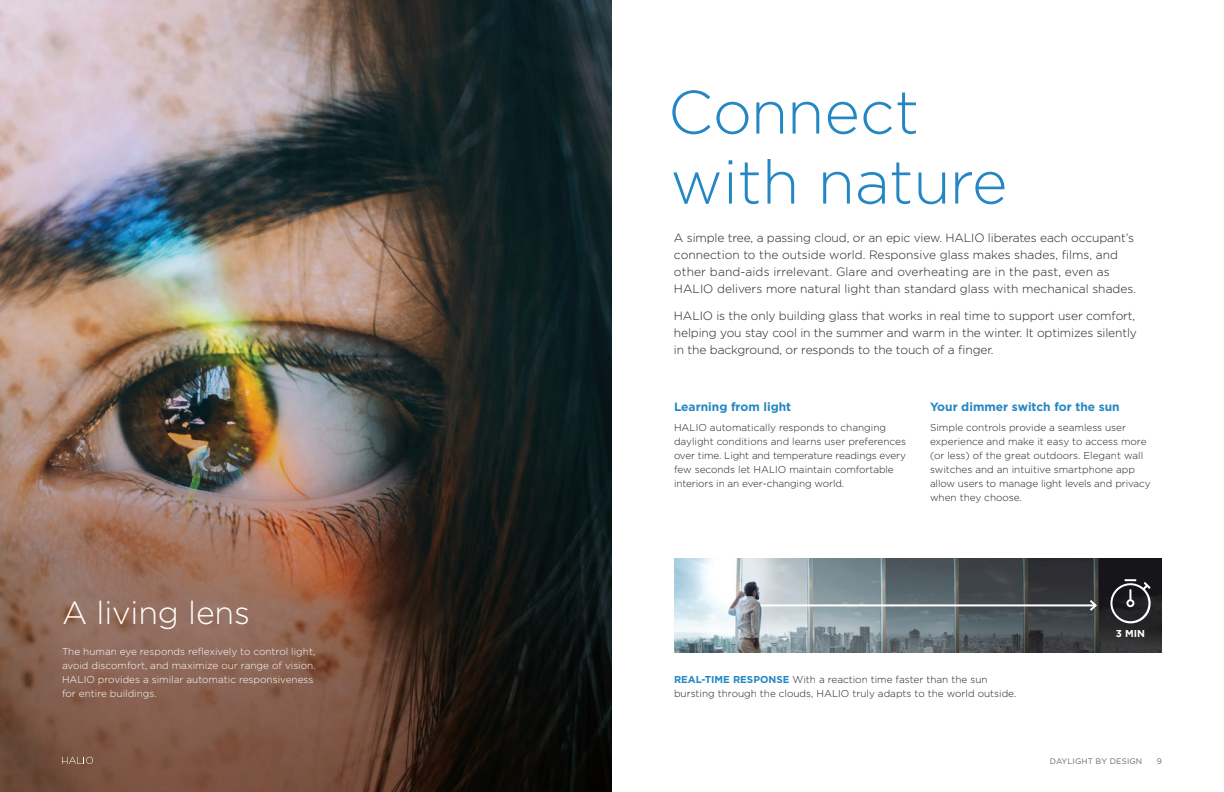
<style>
.page{position:relative;width:1224px;height:792px;background:#fff}
.page>*{position:absolute;margin:0;border:0;box-sizing:border-box;transform-origin:0 0}
.body{font:300 61px/70px "Gotham";color:#2487c4}
.t1{font:300 32px "Gotham";letter-spacing:-.005em;color:#fff}
.Medium_Body{font:300 12px/17px "Gotham";letter-spacing:-.01em;color:#231f20}
.t2{font:700 12px "Gotham";color:#2487c4}
.small_body{font:300 10px/14px "Gotham";color:#231f20}
.small_body-2{font:300 10px/14px "Gotham";color:#fff}
.small_body-3{font:700 10px "Gotham";color:#fff}
.t3{font:8px "Gotham";letter-spacing:.02em;color:#646c73}
.s1{font-weight:700;color:#2487c4}
</style>
<div class="page">
<img style="left:0;top:0;width:612px;height:792px">
<img style="left:674px;top:558px;width:488px;height:95px">
<svg style="left:1108px;top:579px;width:45px;height:46px;background:#434345"></svg>
<hr style="left:761px;top:604px;width:335px;height:2px;background:#fff">
<svg style="left:1088px;top:598px;width:10px;height:15px"></svg>
<svg style="left:62px;top:757px;width:33px;height:7px"></svg>
<h3 class="t1" style="left:62px;top:595px;width:189px">A living lens</h3>
<p class="small_body-2" style="left:62px;top:644px;width:255px">The human eye responds reflexively to control light, avoid discomfort, and maximize our range of vision.<br>HALIO provides a similar automatic responsiveness for entire buildings.</p>
<p class="body" style="left:668px;top:76px;width:341px">Connect with nature</p>
<p class="Medium_Body" style="left:674px;top:229px;width:464px">A simple tree, a passing cloud, or an epic view. HALIO liberates each occupant’s connection to the outside world. Responsive glass makes shades, films, and other band-aids irrelevant. Glare and overheating are in the past, even as HALIO delivers more natural light than standard glass with mechanical shades.</p>
<p class="Medium_Body" style="left:674px;top:307px;width:465px">HALIO is the only building glass that works in real time to support user comfort, helping you stay cool in the summer and warm in the winter. It optimizes silently in the background, or responds to the touch of a finger.</p>
<h4 class="t2" style="left:674px;top:400px;width:119px">Learning from light</h4>
<p class="small_body" style="left:674px;top:420px;width:234px">HALIO automatically responds to changing daylight conditions and learns user preferences over time. Light and temperature readings every few seconds let HALIO maintain comfortable interiors in an ever-changing world.</p>
<h4 class="t2" style="left:930px;top:400px;width:191px">Your dimmer switch for the sun</h4>
<p class="small_body" style="left:930px;top:420px;width:222px">Simple controls provide a seamless user experience and make it easy to access more (or less) of the great outdoors. Elegant wall switches and an intuitive smartphone app allow users to manage light levels and privacy when they choose.</p>
<p class="small_body-3" style="left:1116px;top:628px;width:31px">3 MIN</p>
<p class="small_body" style="left:674px;top:673px;width:344px"><span class="s1">REAL-TIME RESPONSE</span> With a reaction time faster than the sun bursting through the clouds, HALIO truly adapts to the world outside.</p>
<p class="t3" style="left:1050px;top:757px;width:94px">DAYLIGHT BY DESIGN</p>
<p class="t3" style="left:1157px;top:757px;width:7px">9</p>
</div>
